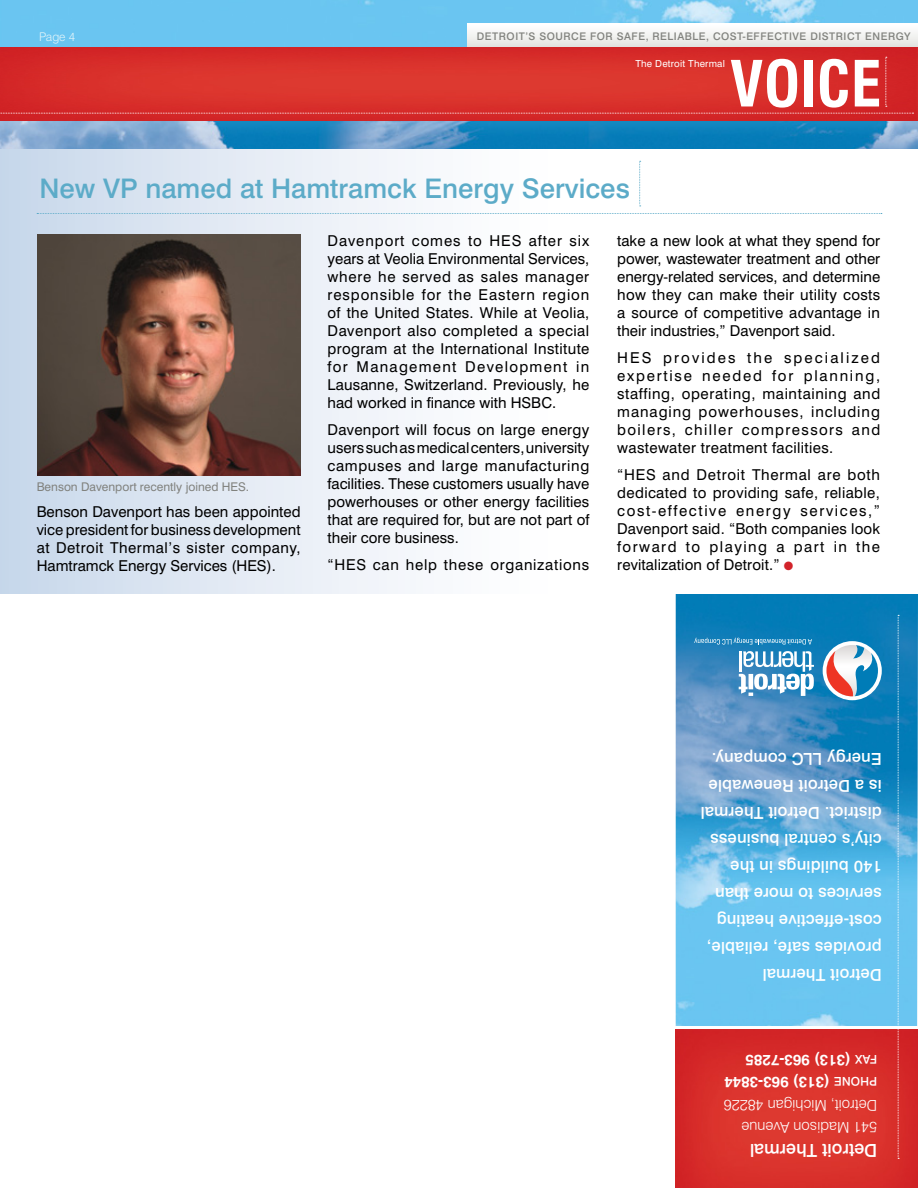
<style>
.page{position:relative;width:918px;height:1188px;background:#fff}
.page>*{position:absolute;margin:0;border:0;box-sizing:border-box;transform-origin:0 0}
.t1{font:700 condensed 61.95px "Swiss 721 BT";color:#fff}
.t2{font:500 27px "Swiss 721 BT";color:#5cabc8}
.t3{font:500 18px "Swiss 721 BT";color:#fff}
.t4{font:500 16.5px/27px "Swiss 721 BT";letter-spacing:.01em;color:#fff}
.t5{font:15px/18px "Swiss 721 BT";letter-spacing:.01em;color:#000;text-align:justify}
.t6{font:300 15px/22.5px "Swiss 721 BT";color:#fff}
.t7{font:15px "Swiss 721 BT";letter-spacing:.05em;color:#000}
.t8{font:700 15px "Swiss 721 BT";color:#fff}
.t9{font:12px "Swiss 721 BT";color:#81827e}
.t10{font:500 12px "Swiss 721 BT";letter-spacing:.02em;color:#fff}
.t11{font:300 12px "Swiss 721 BT";color:#e2f4f9}
.t12{font:500 10.5px "Swiss 721 BT";letter-spacing:.05em;color:#81827e}
.t13{font:9.75px "Swiss 721 BT";letter-spacing:.02em;color:#fff}
.s1{color:#d2232a}
</style>
<div class="page">
<div style="left:0;top:148px;width:918px;height:446px;background:linear-gradient(to right,#d3dfef,#fff)"></div>
<img style="left:676px;top:594px;width:242px;height:432px">
<img style="left:676px;top:1030px;width:242px;height:158px">
<div style="left:823px;top:641px;width:59px;height:59px;background:#fff;border-radius:50%"></div>
<svg style="left:826px;top:645px;width:52px;height:51px"></svg>
<svg style="left:694px;top:638px;width:118px;height:7px"></svg>
<svg style="left:739px;top:651px;width:75px;height:45px"></svg>
<hr style="left:740px;top:651px;width:2px;height:21px;background:#fff">
<svg style="left:898px;top:615px;width:1px;height:544px"></svg>
<img style="left:0;top:0;width:918px;height:148px">
<svg style="left:467px;top:23px;width:451px;height:24px"></svg>
<img style="left:0;top:47px;width:918px;height:74px">
<svg style="left:0;top:113px;width:914px;height:1px"></svg>
<svg style="left:885px;top:57px;width:2px;height:50px"></svg>
<svg style="left:37px;top:213px;width:845px;height:1px"></svg>
<svg style="left:639px;top:161px;width:2px;height:46px"></svg>
<img style="left:38px;top:234px;width:263px;height:241px">
<p class="t11" style="left:39px;top:30px;width:38px">Page 4</p>
<p class="t12" style="left:477px;top:30px;width:435px">DETROIT’S SOURCE FOR SAFE, RELIABLE, COST-EFFECTIVE DISTRICT ENERGY</p>
<p class="t13" style="left:635px;top:57px;width:91px">The Detroit Thermal</p>
<h1 class="t1" style="left:730px;top:47px;width:153px">VOICE</h1>
<h2 class="t2" style="left:39px;top:172px;width:592px">New VP named at Hamtramck Energy Services</h2>
<p class="t5" style="left:328px;top:232px;width:263px">Davenport comes to HES after six years at Veolia Environmental Services, where he served as sales manager responsible for the Eastern region of the United States. While at Veolia, Davenport also completed a special program at the International Institute for Management Development in Lausanne, Switzerland. Previously, he had worked in finance with HSBC.</p>
<p class="t5" style="left:328px;top:421px;width:263px">Davenport will focus on large energy users such as medical centers, university campuses and large manufacturing facilities. These customers usually have powerhouses or other energy facilities that are required for, but are not part of their core business.</p>
<p class="t7" style="left:328px;top:556px;width:263px">“HES can help these organizations</p>
<p class="t5" style="left:617px;top:232px;width:265px">take a new look at what they spend for power, wastewater treatment and other energy-related services, and determine how they can make their utility costs a source of competitive advantage in their industries,” Davenport said.</p>
<p class="t5" style="left:617px;top:349px;width:265px">HES provides the specialized expertise needed for planning, staffing, operating, maintaining and managing powerhouses, including boilers, chiller compressors and wastewater treatment facilities.</p>
<p class="t5" style="left:617px;top:466px;width:264px">“HES and Detroit Thermal are both dedicated to providing safe, reliable, cost-effective energy services,” Davenport said. “Both companies look forward to playing a part in the revitalization of Detroit.” <span class="s1">●</span></p>
<p class="t9" style="left:37px;top:479px;width:214px">Benson Davenport recently joined HES.</p>
<p class="t5" style="left:37px;top:502px;width:265px">Benson Davenport has been appointed vice president for business development at Detroit Thermal’s sister company, Hamtramck Energy Services (HES).</p>
<p class="t4" style="left:882px;top:989px;width:182px;rotate:-180deg">Detroit Thermal provides safe, reliable, cost-effective heating services to more than<br>140 buildings in the city’s central business district. Detroit Thermal is a Detroit Renewable<br>Energy LLC company.</p>
<p class="t8" style="left:851px;top:1069px;width:107px;rotate:-180deg">(313) 963-7285</p>
<p class="t10" style="left:877px;top:1066px;width:24px;rotate:-180deg">FAX</p>
<p class="t8" style="left:830px;top:1092px;width:107px;rotate:-180deg">(313) 963-3844</p>
<p class="t10" style="left:877px;top:1089px;width:45px;rotate:-180deg">PHONE</p>
<p class="t6" style="left:877px;top:1139px;width:155px;rotate:-180deg">541 Madison Avenue<br>Detroit, Michigan 48226</p>
<p class="t3" style="left:877px;top:1161px;width:129px;rotate:-180deg">Detroit Thermal</p>
</div>
